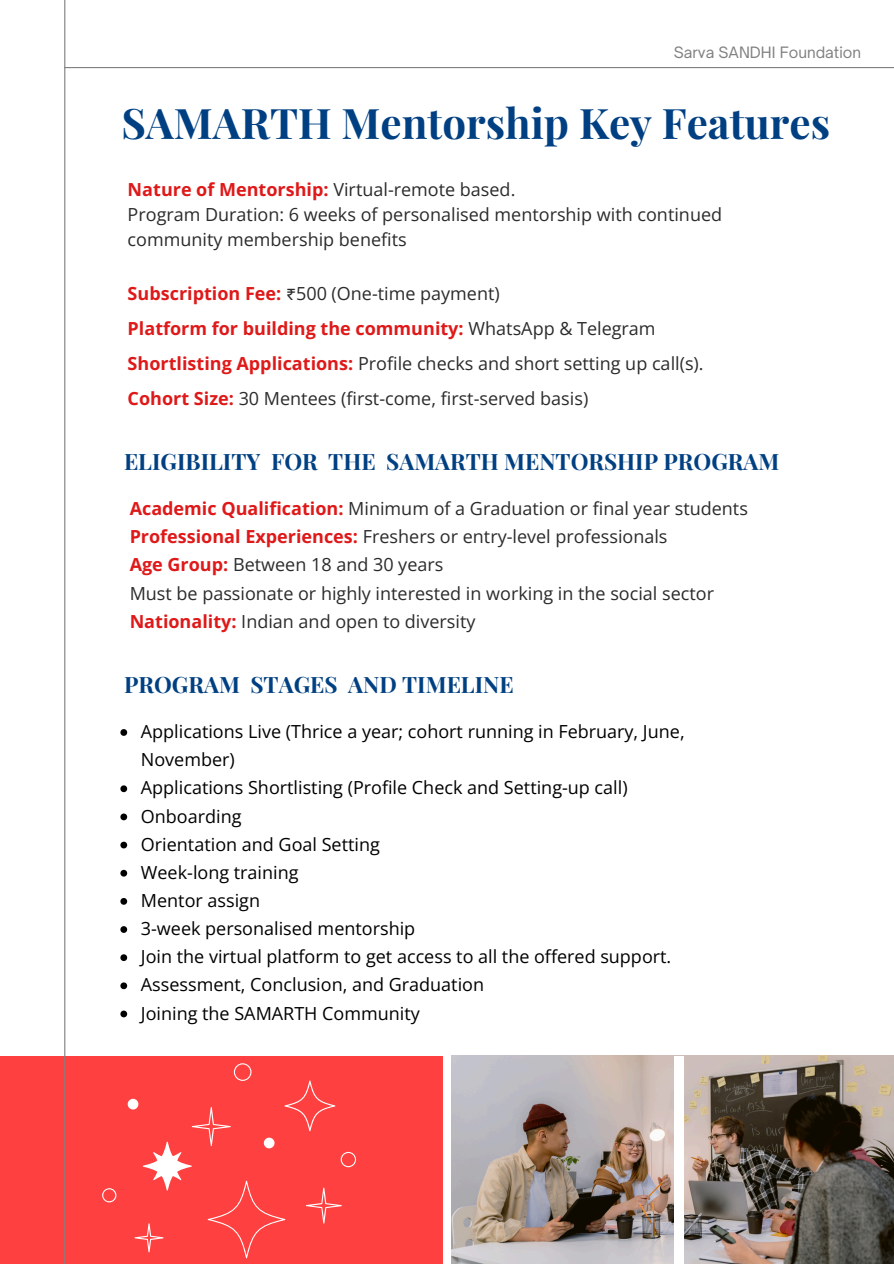
<style>
.page{position:relative;width:894px;height:1264px;background:#fff}
.page>*{position:absolute;margin:0;border:0;box-sizing:border-box;transform-origin:0 0}
.t1{font:700 42px "Playfair Display";color:#004082}
.t2{font:700 22.5px "Playfair Display";color:#004082}
.t3{font:18px/28.2px "Open Sans";color:#2b2b2b}
.t4{font:18px/28.2px "Open Sans";color:#000}
.t5{font:15px "Open Sauce One";color:#808080}
.s1{font-weight:700;color:#df1919}
.s2{font-family:"Noto Sans Gurmukhi"}
</style>
<div class="page">
<div style="left:0;top:1055px;width:442px;height:208px;background:#ff4040"></div>
<hr style="left:64px;top:0;width:1px;height:1263px;background:#808080">
<hr style="left:64px;top:67px;width:829px;height:1px;background:#808080">
<img style="left:451px;top:1055px;width:442px;height:208px">
<div style="left:674px;top:1055px;width:9px;height:208px;background:#fff"></div>
<svg style="left:102px;top:1063px;width:254px;height:195px"></svg>
<svg style="left:120px;top:729px;width:7px;height:6px"></svg>
<svg style="left:120px;top:785px;width:7px;height:7px"></svg>
<svg style="left:120px;top:813px;width:7px;height:7px"></svg>
<svg style="left:120px;top:841px;width:7px;height:7px"></svg>
<svg style="left:120px;top:869px;width:7px;height:7px"></svg>
<svg style="left:120px;top:898px;width:7px;height:6px"></svg>
<svg style="left:120px;top:926px;width:7px;height:6px"></svg>
<svg style="left:120px;top:954px;width:7px;height:7px"></svg>
<svg style="left:120px;top:982px;width:7px;height:7px"></svg>
<svg style="left:120px;top:1010px;width:7px;height:7px"></svg>
<p class="t5" style="left:673px;top:43px;width:189px">Sarva SANDHI Foundation</p>
<h3 class="t1" style="left:121px;top:94px;width:710px">SAMARTH Mentorship Key Features</h3>
<p class="t3" style="left:128px;top:177px;width:596px;line-height:24.8px"><span class="s1">Nature of Mentorship:</span> Virtual-remote based.<br>Program Duration: 6 weeks of personalised mentorship with continued community membership benefits</p>
<p class="t3" style="left:128px;top:275px;width:577px;line-height:35px"><span class="s1">Subscription Fee:</span> <span class="s2">₹</span>500 (One-time payment)<br><span class="s1">Platform for building the community:</span> WhatsApp &amp; Telegram <span class="s1">Shortlisting Applications:</span> Profile checks and short setting up call(s).<br><span class="s1">Cohort Size:</span> 30 Mentees (first-come, first-served basis)</p>
<h1 class="t2" style="left:124px;top:445px;width:656px">ELIGIBILITY FOR THE SAMARTH MENTORSHIP PROGRAM</h1>
<h3 class="t3" style="left:130px;top:494px;width:619px"><span class="s1">Academic Qualification:</span> Minimum of a Graduation or final year students <span class="s1">Professional Experiences:</span> Freshers or entry-level professionals<br><span class="s1">Age Group:</span> Between 18 and 30 years<br>Must be passionate or highly interested in working in the social sector <span class="s1">Nationality:</span> Indian and open to diversity</h3>
<p class="t2" style="left:124px;top:668px;width:391px">PROGRAM STAGES AND TIMELINE</p>
<h2 class="t4" style="left:141px;top:717px;width:545px">Applications Live (Thrice a year; cohort running in February, June,<br>November)</h2>
<p class="t4" style="left:141px;top:773px;width:488px">Applications Shortlisting (Profile Check and Setting-up call)</p>
<h2 class="t4" style="left:141px;top:801px;width:102px">Onboarding</h2>
<p class="t4" style="left:141px;top:829px;width:240px">Orientation and Goal Setting</p>
<p class="t4" style="left:141px;top:857px;width:159px">Week-long training</p>
<p class="t4" style="left:141px;top:885px;width:121px">Mentor assign</p>
<p class="t4" style="left:141px;top:914px;width:276px">3-week personalised mentorship</p>
<p class="t4" style="left:141px;top:942px;width:531px">Join the virtual platform to get access to all the offered support.</p>
<p class="t4" style="left:141px;top:970px;width:344px">Assessment, Conclusion, and Graduation</p>
<p class="t4" style="left:141px;top:998px;width:280px">Joining the SAMARTH Community</p>
</div>
